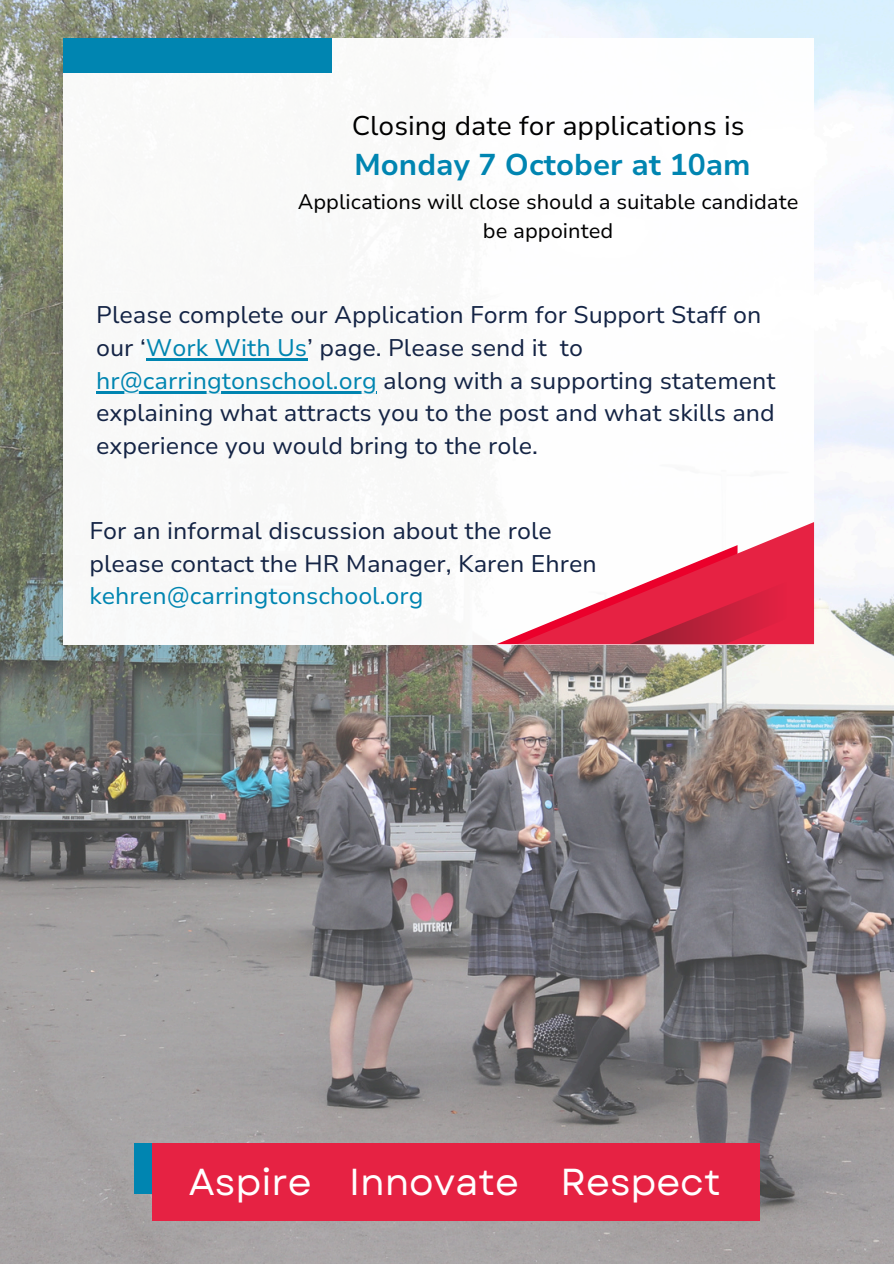
<style>
.page{position:relative;width:894px;height:1264px;background:#fff}
.page>*{position:absolute;margin:0;border:0;box-sizing:border-box;transform-origin:0 0}
.t1{font:37.5px "Garet";color:#fff}
.t2{font:700 30px "Nunito Sans 10 pt";color:#0085b1}
.t3{font:27px "Nunito Sans 10 pt";color:#000}
.t4{font:24px/32.7px "Nunito Sans 10 pt";color:#142445}
.t5{font:21px/29.2px "Nunito Sans 10 pt";color:#000;text-align:center}
.s1{color:#0085b1}
</style>
<div class="page">
<img style="left:0;top:0;width:893px;height:1263px">
<div style="left:63px;top:38px;width:750px;height:606px;background:#fff"></div>
<svg style="left:497px;top:522px;width:316px;height:122px"></svg>
<div style="left:63px;top:38px;width:268px;height:35px;background:#0085b1"></div>
<div style="left:134px;top:1143px;width:24px;height:50px;background:#0085b1"></div>
<div style="left:152px;top:1143px;width:607px;height:77px;background:#e62243"></div>
<hr style="left:146px;top:358px;width:161px;height:2px;background:#0085b1">
<hr style="left:96px;top:391px;width:280px;height:2px;background:#0085b1">
<p class="t3" style="left:351px;top:108px;width:394px">Closing date for applications is</p>
<p class="t2" style="left:354px;top:145px;width:398px">Monday 7 October at 10am</p>
<p class="t5" style="left:297px;top:188px;width:502px">Applications will close should a suitable candidate be appointed</p>
<h1 class="t4" style="left:96px;top:299px;width:666px">Please complete our Application Form for Support Staff on our ‘<span class="s1">Work With Us</span>’ page. Please send it to</h1>
<h1 class="t4" style="left:96px;top:364px;width:681px;text-align:justify"><span class="s1">hr@carringtonschool.org</span> along with a supporting statement explaining what attracts you to the post and what skills and experience you would bring to the role.</h1>
<h2 class="t4" style="left:89px;top:515px;width:509px">For an informal discussion about the role please contact the HR Manager, Karen Ehren <span class="s1">kehren@carringtonschool.org</span></h2>
<h2 class="t1" style="left:189px;top:1154px;width:124px">Aspire</h2>
<p class="t1" style="left:349px;top:1154px;width:171px">Innovate</p>
<h1 class="t1" style="left:560px;top:1154px;width:162px">Respect</h1>
</div>
